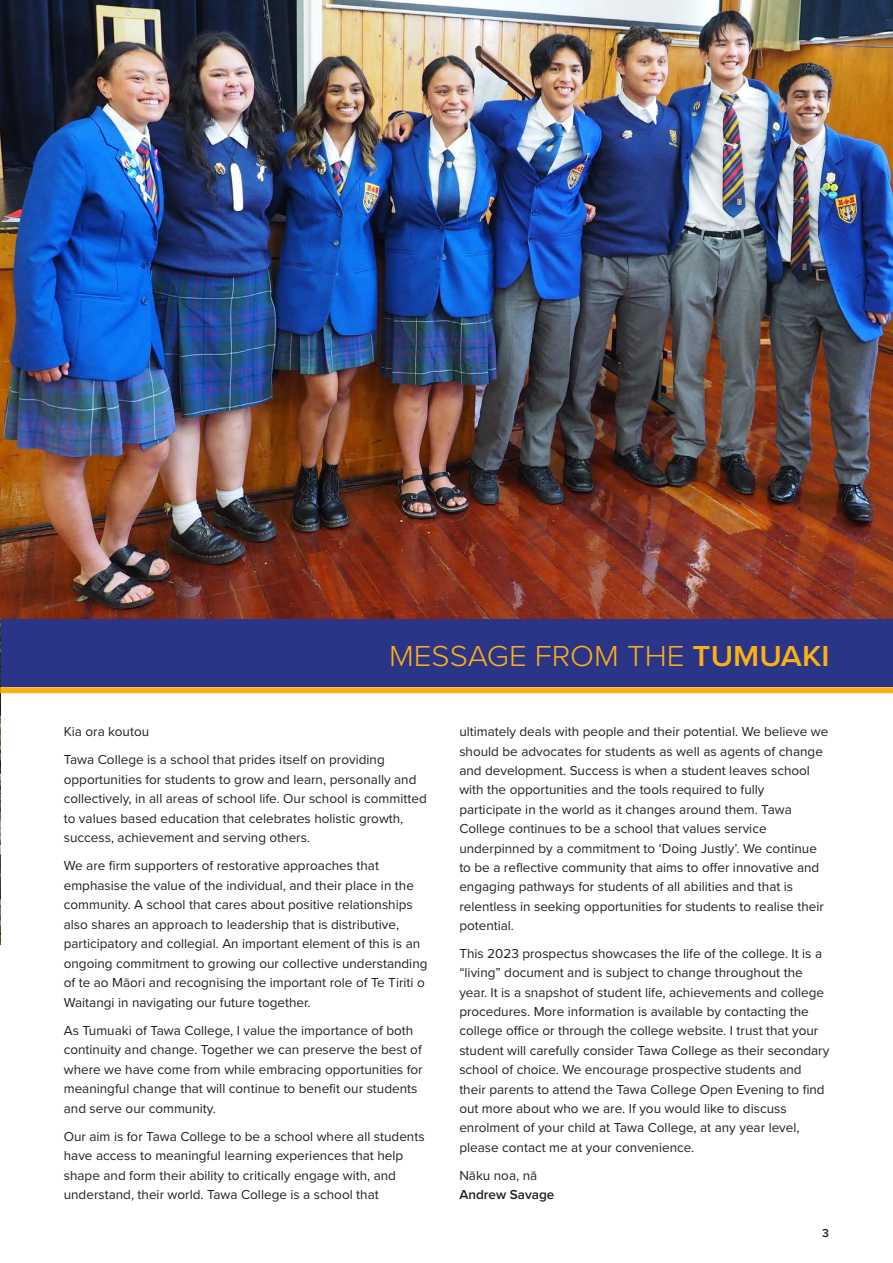
<style>
.page{position:relative;width:893px;height:1263px;background:#fff}
.page>*{position:absolute;margin:0;border:0;box-sizing:border-box;transform-origin:0 0}
.t1{font:300 30px "Proxima Nova";color:#fbb017;scale:1.04 1}
.t2{font:13.5px/19.4px "Proxima Nova";color:#231f20}
.t3{font:600 13.5px "Proxima Nova";color:#231f20}
.t4{font:600 12px "Proxima Nova";color:#231f20}
.s1{font-weight:600}
</style>
<div class="page">
<div style="left:0;top:612px;width:893px;height:75px;background:#2b3587"></div>
<img style="left:0;top:619px;width:1px;height:325px">
<div style="left:0;top:687px;width:893px;height:6px;background:#fbb017"></div>
<img style="left:0;top:0;width:893px;height:619px">
<h1 class="t1" style="left:389px;top:634px;width:425px">MESSAGE FROM THE <span class="s1">TUMUAKI</span></h1>
<p class="t2" style="left:64px;top:717px;width:322px;line-height:28px">Kia ora koutou<br>Tawa College is a school that prides itself on providing</p>
<p class="t2" style="left:64px;top:769px;width:364px">opportunities for students to grow and learn, personally and collectively, in all areas of school life. Our school is committed to values based education that celebrates holistic growth, success, achievement and serving others.</p>
<p class="t2" style="left:64px;top:855px;width:365px">We are firm supporters of restorative approaches that emphasise the value of the individual, and their place in the community. A school that cares about positive relationships also shares an approach to leadership that is distributive, participatory and collegial. An important element of this is an ongoing commitment to growing our collective understanding of te ao Māori and recognising the important role of Te Tiriti o Waitangi in navigating our future together.</p>
<p class="t2" style="left:64px;top:1020px;width:360px">As Tumuaki of Tawa College, I value the importance of both continuity and change. Together we can preserve the best of where we have come from while embracing opportunities for meaningful change that will continue to benefit our students and serve our community.</p>
<p class="t2" style="left:64px;top:1126px;width:362px">Our aim is for Tawa College to be a school where all students have access to meaningful learning experiences that help shape and form their ability to critically engage with, and understand, their world. Tawa College is a school that</p>
<p class="t2" style="left:459px;top:721px;width:371px">ultimately deals with people and their potential. We believe we should be advocates for students as well as agents of change and development. Success is when a student leaves school with the opportunities and the tools required to fully participate in the world as it changes around them. Tawa College continues to be a school that values service underpinned by a commitment to ‘Doing Justly’. We continue to be a reflective community that aims to offer innovative and engaging pathways for students of all abilities and that is relentless in seeking opportunities for students to realise their potential.</p>
<p class="t2" style="left:459px;top:943px;width:372px">This 2023 prospectus showcases the life of the college. It is a “living” document and is subject to change throughout the year. It is a snapshot of student life, achievements and college procedures. More information is available by contacting the college office or through the college website. I trust that your student will carefully consider Tawa College as their secondary school of choice. We encourage prospective students and their parents to attend the Tawa College Open Evening to find out more about who we are. If you would like to discuss enrolment of your child at Tawa College, at any year level, please contact me at your convenience.</p>
<p class="t2" style="left:459px;top:1165px;width:79px">Nāku noa, nā</p>
<p class="t3" style="left:459px;top:1184px;width:97px">Andrew Savage</p>
<p class="t4" style="left:822px;top:1224px;width:8px">3</p>
</div>
